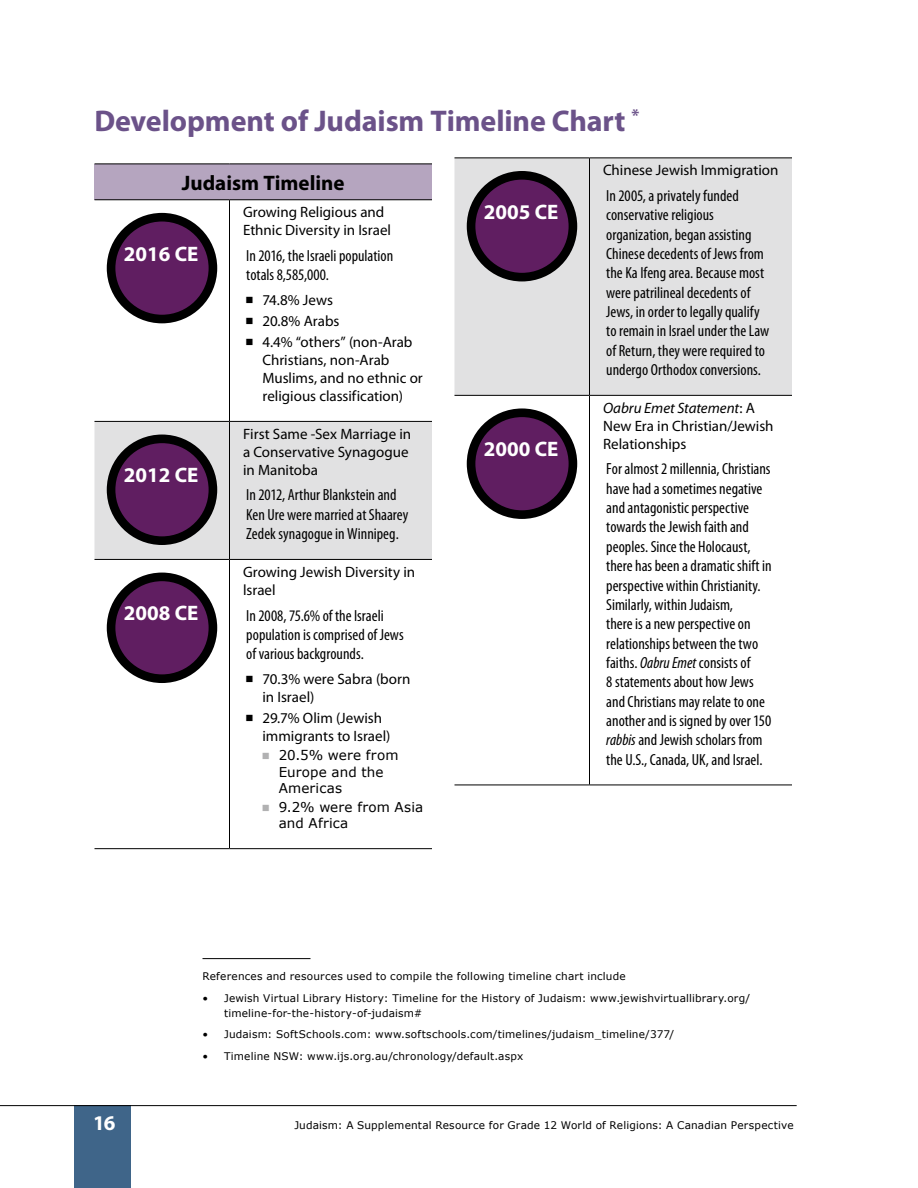
<style>
.page{position:relative;width:918px;height:1188px;background:#fff}
.page>*{position:absolute;margin:0;border:0;box-sizing:border-box;transform-origin:0 0}
.t1{font:700 30px "Myriad Pro";letter-spacing:-.005em;color:#6b5289}
.t2{font:700 21px "Myriad Pro";color:#fff}
.t3{font:700 21px "Myriad Pro";letter-spacing:-.005em;color:#000}
.t4{font:condensed 16.2px/19.4px "Myriad Pro";color:#000}
.t5{font:15px/18px "Myriad Pro";color:#000}
.t6{font:13.5px/16.2px "Verdana";letter-spacing:.01em;color:#000}
.t7{font:10.5px/15px "Verdana";letter-spacing:.02em;color:#000}
.s1{font-style:italic}
</style>
<div class="page">
<div style="left:74px;top:1105px;width:56px;height:83px;background:#3f6589"></div>
<hr style="left:0;top:1105px;width:797px;height:1px;background:#000">
<hr style="left:202px;top:958px;width:108px;height:1px;background:#000">
<div style="left:94px;top:164px;width:338px;height:36px;background:#b5a5bf"></div>
<div style="left:94px;top:422px;width:338px;height:137px;background:#e1e1e2"></div>
<hr style="left:94px;top:164px;width:136px;height:1px;background:#000">
<hr style="left:230px;top:164px;width:202px;height:1px;background:#000">
<hr style="left:94px;top:199px;width:136px;height:1px;background:#000">
<hr style="left:230px;top:199px;width:202px;height:1px;background:#000">
<hr style="left:229px;top:200px;width:1px;height:221px;background:#000">
<hr style="left:94px;top:421px;width:136px;height:1px;background:#000">
<hr style="left:230px;top:421px;width:202px;height:1px;background:#000">
<hr style="left:229px;top:422px;width:1px;height:137px;background:#000">
<hr style="left:94px;top:559px;width:136px;height:1px;background:#000">
<hr style="left:230px;top:559px;width:202px;height:1px;background:#000">
<hr style="left:229px;top:560px;width:1px;height:288px;background:#000">
<hr style="left:94px;top:848px;width:136px;height:1px;background:#000">
<hr style="left:230px;top:848px;width:202px;height:1px;background:#000">
<div style="left:111px;top:217px;width:102px;height:102px;background:#601e61;border-radius:50%"></div>
<div style="left:107px;top:213px;width:110px;height:110px;border:9px solid #000;border-radius:50%"></div>
<div style="left:111px;top:439px;width:102px;height:102px;background:#601e61;border-radius:50%"></div>
<div style="left:107px;top:435px;width:110px;height:110px;border:9px solid #000;border-radius:50%"></div>
<div style="left:111px;top:577px;width:102px;height:102px;background:#601e61;border-radius:50%"></div>
<div style="left:107px;top:573px;width:110px;height:110px;border:9px solid #000;border-radius:50%"></div>
<div style="left:454px;top:159px;width:338px;height:236px;background:#e1e1e2"></div>
<hr style="left:454px;top:158px;width:136px;height:1px;background:#000">
<hr style="left:590px;top:158px;width:202px;height:1px;background:#000">
<hr style="left:589px;top:158px;width:1px;height:237px;background:#000">
<hr style="left:454px;top:395px;width:136px;height:1px;background:#000">
<hr style="left:590px;top:395px;width:202px;height:1px;background:#000">
<hr style="left:589px;top:396px;width:1px;height:389px;background:#000">
<hr style="left:454px;top:785px;width:136px;height:1px;background:#000">
<hr style="left:590px;top:785px;width:202px;height:1px;background:#000">
<div style="left:471px;top:175px;width:102px;height:102px;background:#601e61;border-radius:50%"></div>
<div style="left:467px;top:171px;width:110px;height:110px;border:9px solid #000;border-radius:50%"></div>
<div style="left:471px;top:413px;width:102px;height:102px;background:#601e61;border-radius:50%"></div>
<div style="left:467px;top:408px;width:110px;height:111px;border:9px solid #000;border-radius:50%"></div>
<h1 class="t1" style="left:94px;top:101px;width:546px">Development of Judaism Timeline Chart <sup>*</sup></h1>
<p class="t3" style="left:182px;top:169px;width:164px">Judaism Timeline</p>
<p class="t2" style="left:124px;top:240px;width:76px">2016 CE</p>
<p class="t2" style="left:124px;top:462px;width:76px">2012 CE</p>
<p class="t2" style="left:124px;top:600px;width:76px">2008 CE</p>
<p class="t5" style="left:243px;top:203px;width:150px">Growing Religious and<br>Ethnic Diversity in Israel</p>
<p class="t4" style="left:246px;top:246px;width:148px">In 2016, the Israeli population totals 8,585,000.</p>
<p class="t5" style="left:262px;top:289px;width:151px;line-height:21.3px">74.8% Jews<br>20.8% Arabs<br>4.4% “others” (non-Arab</p>
<p class="t5" style="left:262px;top:351px;width:162px">Christians, non-Arab<br>Muslims, and no ethnic or religious classification)</p>
<p class="t5" style="left:243px;top:424px;width:170px">First Same -Sex Marriage in a Conservative Synagogue in Manitoba</p>
<p class="t4" style="left:246px;top:485px;width:164px">In 2012, Arthur Blankstein and<br>Ken Ure were married at Shaarey<br>Zedek synagogue in Winnipeg.</p>
<p class="t5" style="left:243px;top:562px;width:174px">Growing Jewish Diversity in lsrael</p>
<p class="t4" style="left:246px;top:605px;width:159px">In 2008, 75.6% of the Israeli population is comprised of Jews of various backgrounds.</p>
<p class="t5" style="left:262px;top:669px;width:150px">70.3% were Sabra (born in Israel)</p>
<p class="t5" style="left:262px;top:709px;width:130px">29.7% Olim (Jewish immigrants to Israel)</p>
<p class="t6" style="left:279px;top:747px;width:121px">20.5% were from<br>Europe and the<br>Americas</p>
<p class="t6" style="left:279px;top:799px;width:146px">9.2% were from Asia and Africa</p>
<p class="t2" style="left:484px;top:198px;width:76px">2005 CE</p>
<p class="t2" style="left:484px;top:436px;width:76px">2000 CE</p>
<p class="t5" style="left:603px;top:161px;width:177px">Chinese Jewish Immigration</p>
<p class="t4" style="left:606px;top:186px;width:165px">In 2005, a privately funded conservative religious organization, began assisting<br>Chinese decedents of Jews from the Ka Ifeng area. Because most were patrilineal decedents of<br>Jews, in order to legally qualify to remain in Israel under the Law of Return, they were required to undergo Orthodox conversions.</p>
<p class="t5" style="left:603px;top:398px;width:172px"><span class="s1">Oabru Emet Statement</span>: A<br>New Era in Christian/Jewish<br>Relationships</p>
<p class="t4" style="left:606px;top:459px;width:167px">For almost 2 millennia, Christians have had a sometimes negative and antagonistic perspective towards the Jewish faith and peoples. Since the Holocaust, there has been a dramatic shift in perspective within Christianity.<br>Similarly, within Judaism,<br>there is a new perspective on relationships between the two faiths. <span class="s1">Oabru Emet</span> consists of<br>8 statements about how Jews and Christians may relate to one another and is signed by over 150 <span class="s1">rabbis</span> and Jewish scholars from the U.S., Canada, UK, and Israel.</p>
<p class="t7" style="left:202px;top:969px;width:425px">References and resources used to compile the following timeline chart include</p>
<p class="t7" style="left:224px;top:990px;width:528px;text-indent:-22px">• Jewish Virtual Library History: Timeline for the History of Judaism: www.jewishvirtuallibrary.org/ timeline-for-the-history-of-judaism#</p>
<p class="t7" style="left:202px;top:1027px;width:473px">• Judaism: SoftSchools.com: www.softschools.com/timelines/judaism_timeline/377/</p>
<p class="t7" style="left:202px;top:1048px;width:322px">• Timeline NSW: www.ijs.org.au/chronology/default.aspx</p>
<p class="t2" style="left:93px;top:1109px;width:24px">16</p>
<p class="t7" style="left:294px;top:1117px;width:501px">Judaism: A Supplemental Resource for Grade 12 World of Religions: A Canadian Perspective</p>
</div>
